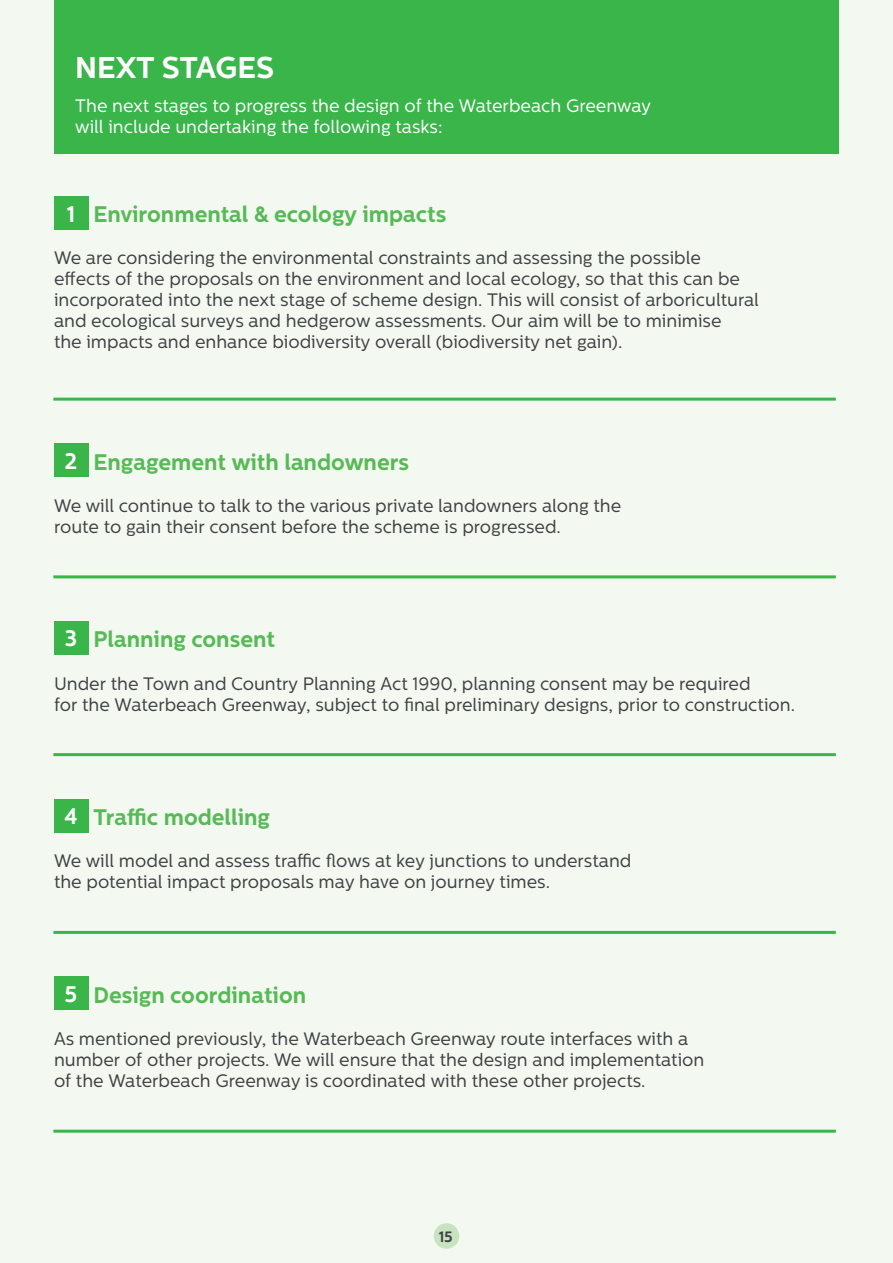
<style>
.page{position:relative;width:893px;height:1263px;background:#f3f9f1}
.page>*{position:absolute;margin:0;border:0;box-sizing:border-box;transform-origin:0 0}
.t1{font:700 30px "Centrale Sans";color:#fff}
.t2{font:700 22.5px "Centrale Sans";color:#57ba56}
.t3{font:18px/21px "Centrale Sans";color:#414042}
.t4{font:18px/21px "Centrale Sans";color:#fff}
.t5{font:700 15px "Centrale Sans";color:#414042}
.s1{color:#fff}
</style>
<div class="page">
<div style="left:434px;top:1223px;width:25px;height:26px;background:#c7e4c1;border-radius:50%"></div>
<div style="left:54px;top:196px;width:34px;height:34px;background:#39b54a"></div>
<hr style="left:53px;top:1130px;width:783px;height:3px;background:#39b54a">
<div style="left:54px;top:0;width:785px;height:154px;background:#39b54a"></div>
<div style="left:54px;top:443px;width:34px;height:34px;background:#39b54a"></div>
<div style="left:54px;top:621px;width:34px;height:34px;background:#39b54a"></div>
<div style="left:54px;top:799px;width:34px;height:33px;background:#39b54a"></div>
<div style="left:54px;top:976px;width:34px;height:34px;background:#39b54a"></div>
<hr style="left:53px;top:398px;width:783px;height:3px;background:#39b54a">
<hr style="left:53px;top:575px;width:783px;height:3px;background:#39b54a">
<hr style="left:53px;top:753px;width:783px;height:3px;background:#39b54a">
<hr style="left:53px;top:931px;width:783px;height:3px;background:#39b54a">
<h1 class="t1" style="left:75px;top:50px;width:200px">NEXT STAGES</h1>
<p class="t4" style="left:75px;top:95px;width:577px">The next stages to progress the design of the Waterbeach Greenway will include undertaking the following tasks:</p>
<p class="t2" style="left:67px;top:201px;width:381px"><span class="s1">1</span> Environmental &amp; ecology impacts</p>
<p class="t3" style="left:54px;top:247px;width:706px">We are considering the environmental constraints and assessing the possible effects of the proposals on the environment and local ecology, so that this can be incorporated into the next stage of scheme design. This will consist of arboricultural and ecological surveys and hedgerow assessments. Our aim will be to minimise<br>the impacts and enhance biodiversity overall (biodiversity net gain).</p>
<p class="t2" style="left:65px;top:448px;width:346px"><span class="s1">2</span> Engagement with landowners</p>
<p class="t3" style="left:54px;top:495px;width:569px">We will continue to talk to the various private landowners along the route to gain their consent before the scheme is progressed.</p>
<p class="t2" style="left:65px;top:626px;width:212px"><span class="s1">3</span> Planning consent</p>
<p class="t3" style="left:54px;top:673px;width:742px">Under the Town and Country Planning Act 1990, planning consent may be required<br>for the Waterbeach Greenway, subject to final preliminary designs, prior to construction.</p>
<p class="t2" style="left:64px;top:804px;width:207px"><span class="s1">4</span> Traffic modelling</p>
<p class="t3" style="left:54px;top:850px;width:579px">We will model and assess traffic flows at key junctions to understand the potential impact proposals may have on journey times.</p>
<p class="t2" style="left:65px;top:982px;width:243px"><span class="s1">5</span> Design coordination</p>
<p class="t3" style="left:54px;top:1028px;width:652px">As mentioned previously, the Waterbeach Greenway route interfaces with a number of other projects. We will ensure that the design and implementation of the Waterbeach Greenway is coordinated with these other projects.</p>
<p class="t5" style="left:439px;top:1227px;width:15px">15</p>
</div>
